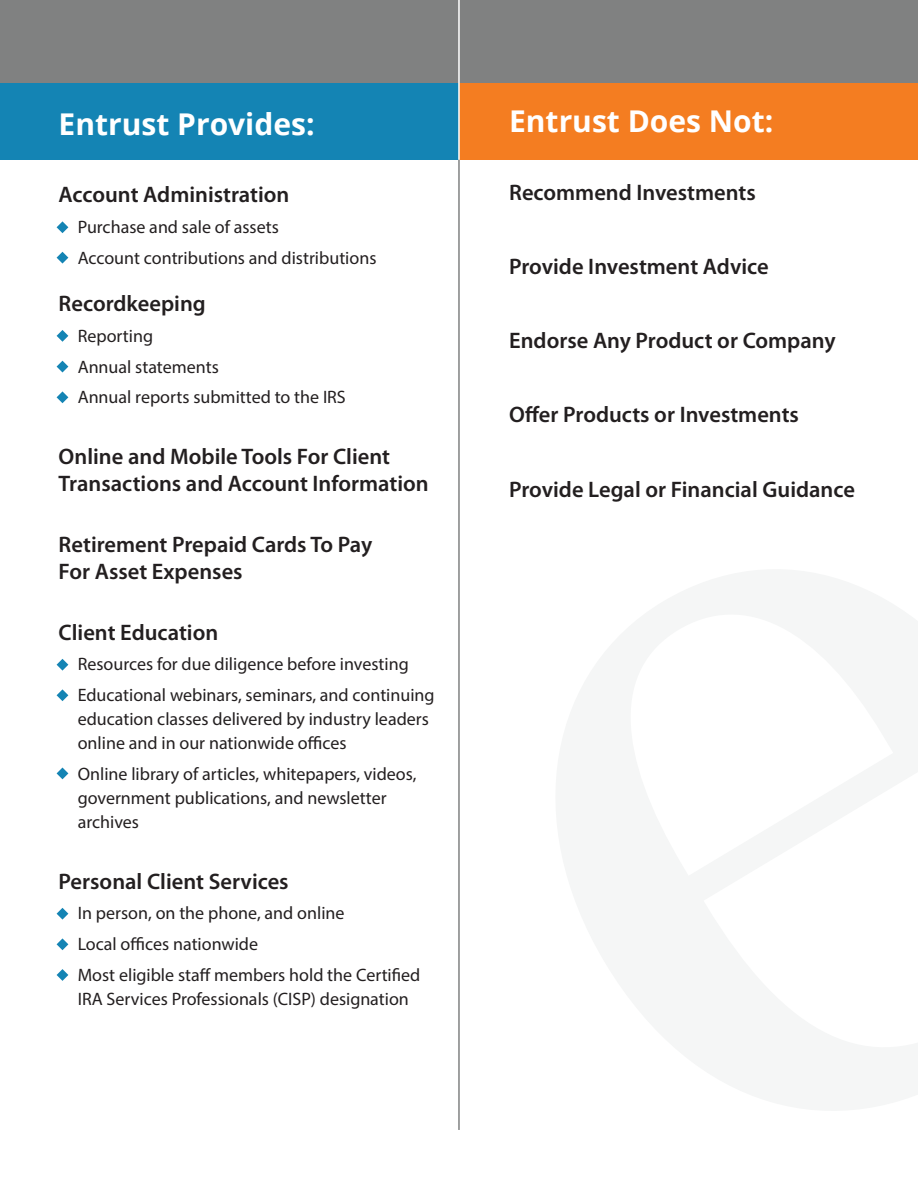
<style>
.page{position:relative;width:918px;height:1188px;background:#fff}
.page>*{position:absolute;margin:0;border:0;box-sizing:border-box;transform-origin:0 0}
.t1{font:700 30px "Open Sans";color:#fff}
.t2{font:600 22.5px/27px "Myriad Pro";color:#231f20}
.t3{font:18px/24px "Myriad Pro";color:#231f20}
</style>
<div class="page">
<hr style="left:458px;top:0;width:2px;height:1130px;background:#808181">
<div style="left:0;top:0;width:459px;height:160px;background:#808181"></div>
<div style="left:0;top:83px;width:459px;height:77px;background:#1484b4"></div>
<div style="left:459px;top:0;width:459px;height:160px;background:#808181"></div>
<div style="left:459px;top:83px;width:459px;height:77px;background:#f47d21"></div>
<hr style="left:458px;top:0;width:2px;height:160px;background:#fff">
<svg style="left:57px;top:221px;width:11px;height:12px"></svg>
<svg style="left:57px;top:330px;width:11px;height:12px"></svg>
<svg style="left:57px;top:252px;width:11px;height:12px"></svg>
<svg style="left:57px;top:361px;width:11px;height:11px"></svg>
<svg style="left:57px;top:391px;width:11px;height:12px"></svg>
<svg style="left:57px;top:659px;width:11px;height:12px"></svg>
<svg style="left:57px;top:689px;width:11px;height:12px"></svg>
<svg style="left:57px;top:768px;width:11px;height:11px"></svg>
<svg style="left:57px;top:908px;width:11px;height:12px"></svg>
<svg style="left:57px;top:938px;width:11px;height:12px"></svg>
<svg style="left:57px;top:969px;width:11px;height:12px"></svg>
<p class="t1" style="left:59px;top:103px;width:258px">Entrust Provides:</p>
<p class="t2" style="left:59px;top:181px;width:232px">Account Administration</p>
<p class="t3" style="left:78px;top:215px;width:203px">Purchase and sale of assets</p>
<p class="t3" style="left:78px;top:246px;width:300px">Account contributions and distributions</p>
<p class="t2" style="left:59px;top:289px;width:149px">Recordkeeping</p>
<p class="t3" style="left:78px;top:324px;width:77px">Reporting</p>
<p class="t3" style="left:78px;top:354px;width:143px">Annual statements</p>
<p class="t3" style="left:78px;top:385px;width:270px">Annual reports submitted to the IRS</p>
<p class="t2" style="left:59px;top:442px;width:372px">Online and Mobile Tools For Client<br>Transactions and Account Information</p>
<p class="t2" style="left:59px;top:530px;width:315px">Retirement Prepaid Cards To Pay<br>For Asset Expenses</p>
<p class="t2" style="left:59px;top:618px;width:161px">Client Education</p>
<p class="t3" style="left:78px;top:652px;width:333px">Resources for due diligence before investing</p>
<p class="t3" style="left:78px;top:683px;width:358px">Educational webinars, seminars, and continuing education classes delivered by industry leaders online and in our nationwide offices</p>
<p class="t3" style="left:78px;top:762px;width:340px">Online library of articles, whitepapers, videos, government publications, and newsletter archives</p>
<p class="t2" style="left:59px;top:867px;width:232px">Personal Client Services</p>
<p class="t3" style="left:78px;top:901px;width:268px">In person, on the phone, and online</p>
<p class="t3" style="left:78px;top:932px;width:182px">Local offices nationwide</p>
<p class="t3" style="left:78px;top:963px;width:344px">Most eligible staff members hold the Certified<br>IRA Services Professionals (CISP) designation</p>
<p class="t1" style="left:509px;top:100px;width:266px">Entrust Does Not:</p>
<p class="t2" style="left:509px;top:178px;width:248px">Recommend Investments</p>
<p class="t2" style="left:509px;top:252px;width:261px">Provide Investment Advice</p>
<p class="t2" style="left:509px;top:326px;width:328px">Endorse Any Product or Company</p>
<p class="t2" style="left:509px;top:401px;width:291px">Offer Products or Investments</p>
<p class="t2" style="left:509px;top:475px;width:347px">Provide Legal or Financial Guidance</p>
</div>
